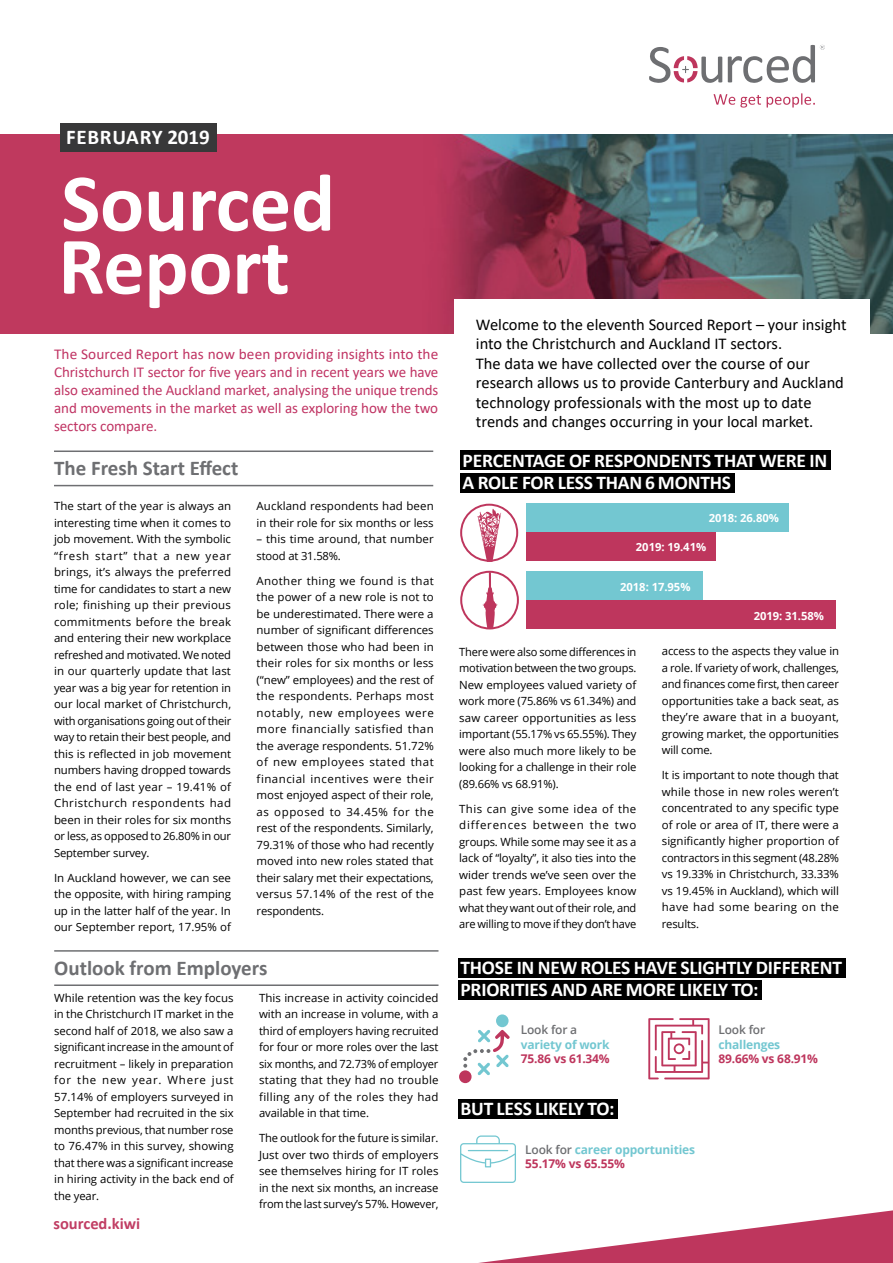
<style>
.page{position:relative;width:893px;height:1263px;background:#fff}
.page>*{position:absolute;margin:0;border:0;box-sizing:border-box;transform-origin:0 0}
.t1{font:700 82.5px/63px "Calibri";letter-spacing:-.005em;color:#fff}
.t2{font:700 21px "Calibri";color:#6e6f72}
.t3{font:700 21px "Calibri";letter-spacing:.025em;color:#fff}
.t4{font:700 19.5px/22.5px "Calibri";letter-spacing:-.01em;color:#fff}
.t5{font:16.5px/19.5px "Calibri";color:#000}
.t6{font:700 16.5px "Calibri";color:#c13e64}
.t7{font:15px/18px "Calibri";letter-spacing:-.005em;color:#c03363;text-align:justify}
.t8{font:700 12px/14.4px "Open Sans";letter-spacing:-.015em;color:#73c7d1}
.t9{font:700 12px "Open Sans";letter-spacing:-.015em;color:#be365d}
.t10{font:600 12px "Open Sans";letter-spacing:-.015em;color:#6e6f72}
.t11{font:11.25px/16.5px "Open Sans";letter-spacing:-.01em;color:#000;text-align:justify}
.t12{font:11.25px/16.5px "Open Sans";letter-spacing:.01em;color:#000}
.t13{font:700 11.25px "Open Sans";letter-spacing:-.005em;color:#fff}
.s1{font-weight:600;color:#6e6f72}
.s2{color:#be365d}
</style>
<div class="page">
<img style="left:0;top:135px;width:893px;height:198px">
<div style="left:61px;top:123px;width:156px;height:29px;background:#383839"></div>
<svg style="left:478px;top:1210px;width:415px;height:53px"></svg>
<div style="left:454px;top:299px;width:416px;height:154px;background:#fff"></div>
<hr style="left:54px;top:485px;width:379px;height:1px;background:#6e6f72">
<hr style="left:54px;top:450px;width:379px;height:2px;background:#6e6f72">
<svg style="left:649px;top:47px;width:73px;height:36px"></svg>
<svg style="left:767px;top:93px;width:48px;height:15px"></svg>
<svg style="left:714px;top:94px;width:47px;height:14px"></svg>
<svg style="left:728px;top:45px;width:97px;height:38px"></svg>
<hr style="left:54px;top:984px;width:384px;height:2px;background:#6e6f72">
<hr style="left:54px;top:950px;width:384px;height:2px;background:#6e6f72">
<svg style="left:460px;top:571px;width:59px;height:58px"></svg>
<svg style="left:460px;top:504px;width:58px;height:58px"></svg>
<div style="left:526px;top:503px;width:263px;height:29px;background:#73c7d1"></div>
<div style="left:526px;top:571px;width:176px;height:29px;background:#73c7d1"></div>
<div style="left:526px;top:532px;width:190px;height:29px;background:#be365d"></div>
<div style="left:526px;top:601px;width:309px;height:28px;background:#be365d"></div>
<div style="left:460px;top:451px;width:370px;height:19px;background:#000"></div>
<div style="left:460px;top:473px;width:274px;height:20px;background:#000"></div>
<div style="left:459px;top:1070px;width:13px;height:13px;background:#be365d;border-radius:50%"></div>
<div style="left:496px;top:1014px;width:13px;height:13px;background:#73c7d1;border-radius:50%"></div>
<svg style="left:463px;top:1030px;width:47px;height:45px"></svg>
<svg style="left:648px;top:1018px;width:62px;height:61px"></svg>
<svg style="left:460px;top:1135px;width:56px;height:48px"></svg>
<div style="left:458px;top:958px;width:387px;height:19px;background:#000"></div>
<div style="left:458px;top:980px;width:303px;height:20px;background:#000"></div>
<div style="left:458px;top:1099px;width:159px;height:19px;background:#000"></div>
<h2 class="t3" style="left:66px;top:122px;width:145px">FEBRUARY 2019</h2>
<h1 class="t1" style="left:58px;top:170px;width:278px">Sourced<br>Report</h1>
<p class="t7" style="left:54px;top:345px;width:386px">The Sourced Report has now been providing insights into the Christchurch IT sector for five years and in recent years we have also examined the Auckland market, analysing the unique trends and movements in the market as well as exploring how the two sectors compare.</p>
<h2 class="t2" style="left:54px;top:453px;width:186px">The Fresh Start Effect</h2>
<p class="t11" style="left:54px;top:498px;width:179px">The start of the year is always an interesting time when it comes to job movement. With the symbolic “fresh start” that a new year brings, it’s always the preferred time for candidates to start a new role; finishing up their previous commitments before the break and entering their new workplace refreshed and motivated. We noted in our quarterly update that last year was a big year for retention in our local market of Christchurch, with organisations going out of their way to retain their best people, and this is reflected in job movement numbers having dropped towards the end of last year – 19.41% of Christchurch respondents had been in their roles for six months or less, as opposed to 26.80% in our September survey.</p>
<p class="t11" style="left:54px;top:869px;width:179px">In Auckland however, we can see the opposite, with hiring ramping up in the latter half of the year. In our September report, 17.95% of</p>
<p class="t12" style="left:257px;top:498px;width:179px">Auckland respondents had been in their role for six months or less</p>
<p class="t12" style="left:257px;top:531px;width:179px">– this time around, that number stood at 31.58%.</p>
<p class="t11" style="left:257px;top:572px;width:179px">Another thing we found is that the power of a new role is not to be underestimated. There were a number of significant differences between those who had been in their roles for six months or less (“new” employees) and the rest of the respondents. Perhaps most notably, new employees were more financially satisfied than the average respondents. 51.72% of new employees stated that financial incentives were their most enjoyed aspect of their role, as opposed to 34.45% for the rest of the respondents. Similarly, 79.31% of those who had recently moved into new roles stated that their salary met their expectations, versus 57.14% of the rest of the respondents.</p>
<h2 class="t2" style="left:54px;top:953px;width:215px">Outlook from Employers</h2>
<p class="t11" style="left:54px;top:989px;width:181px">While retention was the key focus in the Christchurch IT market in the second half of 2018, we also saw a significant increase in the amount of recruitment – likely in preparation for the new year. Where just 57.14% of employers surveyed in September had recruited in the six months previous, that number rose to 76.47% in this survey, showing that there was a significant increase in hiring activity in the back end of the year.</p>
<p class="t11" style="left:259px;top:989px;width:181px">This increase in activity coincided with an increase in volume, with a third of employers having recruited for four or more roles over the last six months, and 72.73% of employer stating that they had no trouble filling any of the roles they had available in that time.</p>
<p class="t11" style="left:259px;top:1129px;width:181px">The outlook for the future is similar.<br>Just over two thirds of employers see themselves hiring for IT roles in the next six months, an increase from the last survey’s 57%. However,</p>
<h3 class="t6" style="left:53px;top:1211px;width:88px">sourced.kiwi</h3>
<p class="t5" style="left:476px;top:314px;width:372px">Welcome to the eleventh Sourced Report – your insight into the Christchurch and Auckland IT sectors.<br>The data we have collected over the course of our research allows us to provide Canterbury and Auckland technology professionals with the most up to date trends and changes occurring in your local market.</p>
<h3 class="t4" style="left:463px;top:449px;width:366px">PERCENTAGE OF RESPONDENTS THAT WERE IN<br>A ROLE FOR LESS THAN 6 MONTHS</h3>
<p class="t13" style="left:709px;top:510px;width:72px">2018: 26.80%</p>
<p class="t13" style="left:636px;top:538px;width:72px">2019: 19.41%</p>
<p class="t13" style="left:620px;top:579px;width:72px">2018: 17.95%</p>
<p class="t13" style="left:754px;top:608px;width:72px">2019: 31.58%</p>
<p class="t11" style="left:459px;top:643px;width:179px">There were also some differences in motivation between the two groups.<br>New employees valued variety of work more (75.86% vs 61.34%) and saw career opportunities as less important (55.17% vs 65.55%). They were also much more likely to be looking for a challenge in their role (89.66% vs 68.91%).</p>
<p class="t11" style="left:459px;top:800px;width:179px">This can give some idea of the differences between the two groups. While some may see it as a lack of “loyalty”, it also ties into the wider trends we’ve seen over the past few years. Employees know what they want out of their role, and are willing to move if they don’t have</p>
<p class="t11" style="left:662px;top:642px;width:179px">access to the aspects they value in a role. If variety of work, challenges, and finances come first, then career opportunities take a back seat, as they’re aware that in a buoyant, growing market, the opportunities will come.</p>
<p class="t11" style="left:662px;top:766px;width:179px">It is important to note though that while those in new roles weren’t concentrated to any specific type of role or area of IT, there were a significantly higher proportion of contractors in this segment (48.28% vs 19.33% in Christchurch, 33.33% vs 19.45% in Auckland), which will have had some bearing on the results.</p>
<h3 class="t4" style="left:460px;top:956px;width:383px">THOSE IN NEW ROLES HAVE SLIGHTLY DIFFERENT<br>PRIORITIES AND ARE MORE LIKELY TO:</h3>
<p class="t10" style="left:521px;top:1022px;width:58px">Look for a</p>
<p class="t8" style="left:521px;top:1037px;width:90px">variety of work</p>
<p class="t9" style="left:521px;top:1050px;width:90px">75.86 vs 61.34%</p>
<h3 class="t4" style="left:460px;top:1097px;width:156px">BUT LESS LIKELY TO:</h3>
<p class="t8" style="left:525px;top:1142px;width:171px"><span class="s1">Look for</span> career opportunities<br><span class="s2">55.17% vs 65.55%</span></p>
<p class="t10" style="left:718px;top:1022px;width:48px">Look for</p>
<p class="t8" style="left:718px;top:1037px;width:63px">challenges</p>
<p class="t9" style="left:718px;top:1050px;width:101px">89.66% vs 68.91%</p>
</div>
